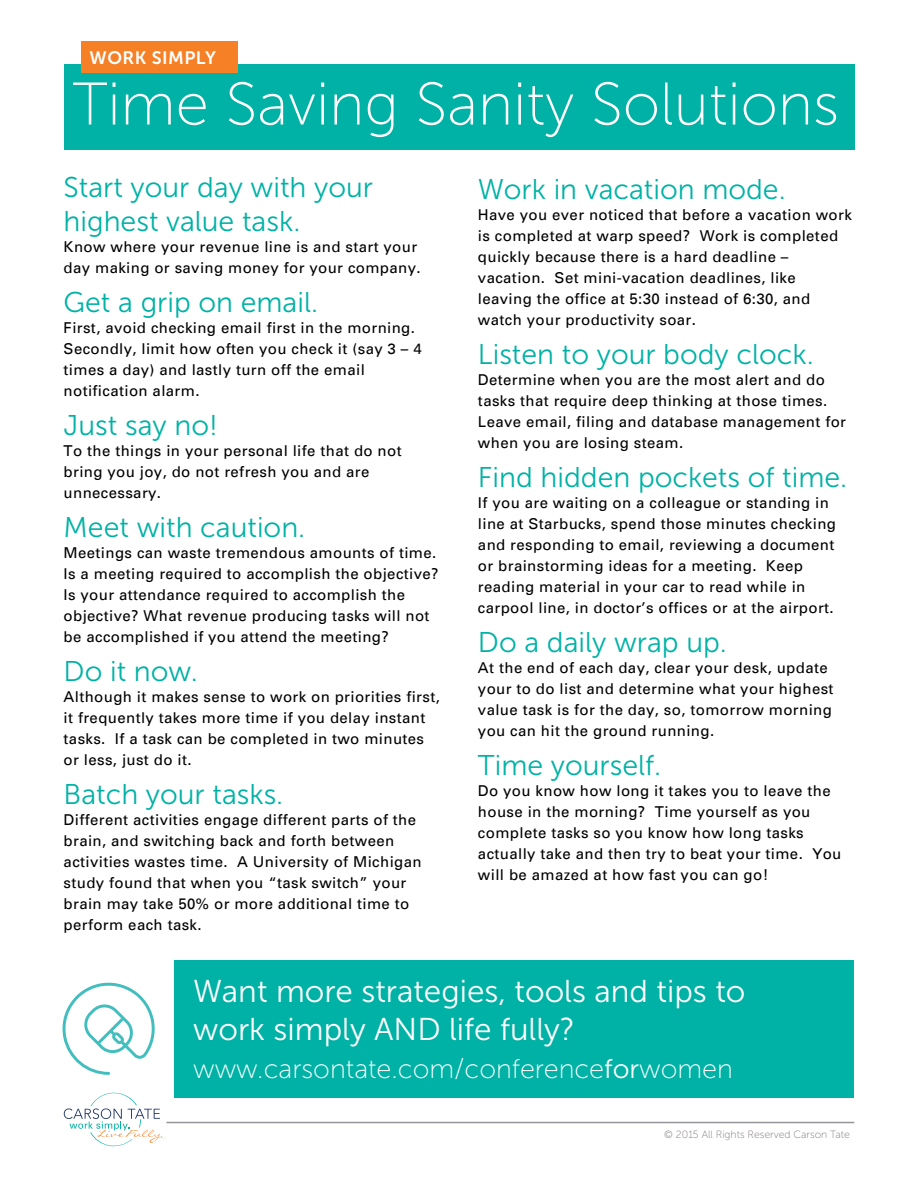
<style>
.page{position:relative;width:918px;height:1188px;background:#fff}
.page>*{position:absolute;margin:0;border:0;box-sizing:border-box;transform-origin:0 0}
.t1{font:60px "Museo Sans 100";color:#fff}
.t2{font:31.5px/37.8px "Museo Sans 300";color:#fff}
.t3{font:28.5px/34.5px "Museo Sans 300";color:#00b2a5}
.t4{font:27px "Museo Sans 100";color:#fff}
.t5{font:18px "Museo Sans 700";letter-spacing:.025em;color:#fff}
.t6{font:15px/21px "Univers";letter-spacing:.025em;color:#000}
.t7{font:10.5px "Museo Sans 100";color:#7f7775}
.s1{font-family:"Museo Sans 300"}
</style>
<div class="page">
<svg style="left:64px;top:1092px;width:103px;height:55px"></svg>
<hr style="left:166px;top:1122px;width:688px;height:1px;background:#939598">
<div style="left:64px;top:64px;width:790px;height:85px;background:#00b2a5"></div>
<div style="left:174px;top:961px;width:680px;height:137px;background:#00b2a5"></div>
<svg style="left:62px;top:982px;width:93px;height:93px"></svg>
<div style="left:81px;top:41px;width:157px;height:32px;background:#f58025"></div>
<p class="t5" style="left:90px;top:47px;width:128px">WORK SIMPLY</p>
<h1 class="t1" style="left:73px;top:72px;width:768px">Time Saving Sanity Solutions</h1>
<h3 class="t3" style="left:64px;top:170px;width:311px">Start your day with your highest value task.</h3>
<p class="t6" style="left:64px;top:237px;width:359px">Know where your revenue line is and start your day making or saving money for your company.</p>
<h3 class="t3" style="left:64px;top:286px;width:256px">Get a grip on email.</h3>
<p class="t6" style="left:64px;top:318px;width:360px">First, avoid checking email first in the morning.<br>Secondly, limit how often you check it (say 3 – 4 times a day) and lastly turn off the email notification alarm.</p>
<h3 class="t3" style="left:64px;top:409px;width:156px">Just say no!</h3>
<p class="t6" style="left:64px;top:441px;width:340px">To the things in your personal life that do not bring you joy, do not refresh you and are unnecessary.</p>
<h3 class="t3" style="left:64px;top:511px;width:243px">Meet with caution.</h3>
<p class="t6" style="left:64px;top:543px;width:377px">Meetings can waste tremendous amounts of time.<br>Is a meeting required to accomplish the objective?<br>Is your attendance required to accomplish the objective? What revenue producing tasks will not be accomplished if you attend the meeting?</p>
<h3 class="t3" style="left:64px;top:655px;width:136px">Do it now.</h3>
<p class="t6" style="left:64px;top:687px;width:378px">Although it makes sense to work on priorities first, it frequently takes more time if you delay instant tasks. If a task can be completed in two minutes or less, just do it.</p>
<h3 class="t3" style="left:64px;top:778px;width:221px">Batch your tasks.</h3>
<p class="t6" style="left:64px;top:810px;width:360px">Different activities engage different parts of the brain, and switching back and forth between activities wastes time. A University of Michigan study found that when you “task switch” your brain may take 50% or more additional time to perform each task.</p>
<h3 class="t3" style="left:478px;top:172px;width:309px">Work in vacation mode.</h3>
<p class="t6" style="left:478px;top:205px;width:375px">Have you ever noticed that before a vacation work is completed at warp speed? Work is completed quickly because there is a hard deadline – vacation. Set mini-vacation deadlines, like leaving the office at 5:30 instead of 6:30, and watch your productivity soar.</p>
<h3 class="t3" style="left:478px;top:337px;width:337px">Listen to your body clock.</h3>
<p class="t6" style="left:478px;top:370px;width:370px">Determine when you are the most alert and do tasks that require deep thinking at those times.<br>Leave email, filing and database management for when you are losing steam.</p>
<h3 class="t3" style="left:478px;top:460px;width:371px">Find hidden pockets of time.</h3>
<p class="t6" style="left:478px;top:493px;width:360px">If you are waiting on a colleague or standing in line at Starbucks, spend those minutes checking and responding to email, reviewing a document or brainstorming ideas for a meeting. Keep reading material in your car to read while in carpool line, in doctor’s offices or at the airport.</p>
<h3 class="t3" style="left:478px;top:625px;width:250px">Do a daily wrap up.</h3>
<p class="t6" style="left:478px;top:658px;width:357px">At the end of each day, clear your desk, update your to do list and determine what your highest value task is for the day, so, tomorrow morning you can hit the ground running.</p>
<h3 class="t3" style="left:478px;top:748px;width:185px">Time yourself.</h3>
<p class="t6" style="left:478px;top:781px;width:365px">Do you know how long it takes you to leave the house in the morning? Time yourself as you complete tasks so you know how long tasks actually take and then try to beat your time. You will be amazed at how fast you can go!</p>
<h2 class="t2" style="left:193px;top:973px;width:554px">Want more strategies, tools and tips to work simply AND life fully?</h2>
<h3 class="t4" style="left:193px;top:1054px;width:541px">www.carsontate.com/conference<span class="s1">for</span>women</h3>
<p class="t7" style="left:664px;top:1129px;width:187px">© 2015 All Rights Reserved Carson Tate</p>
</div>
